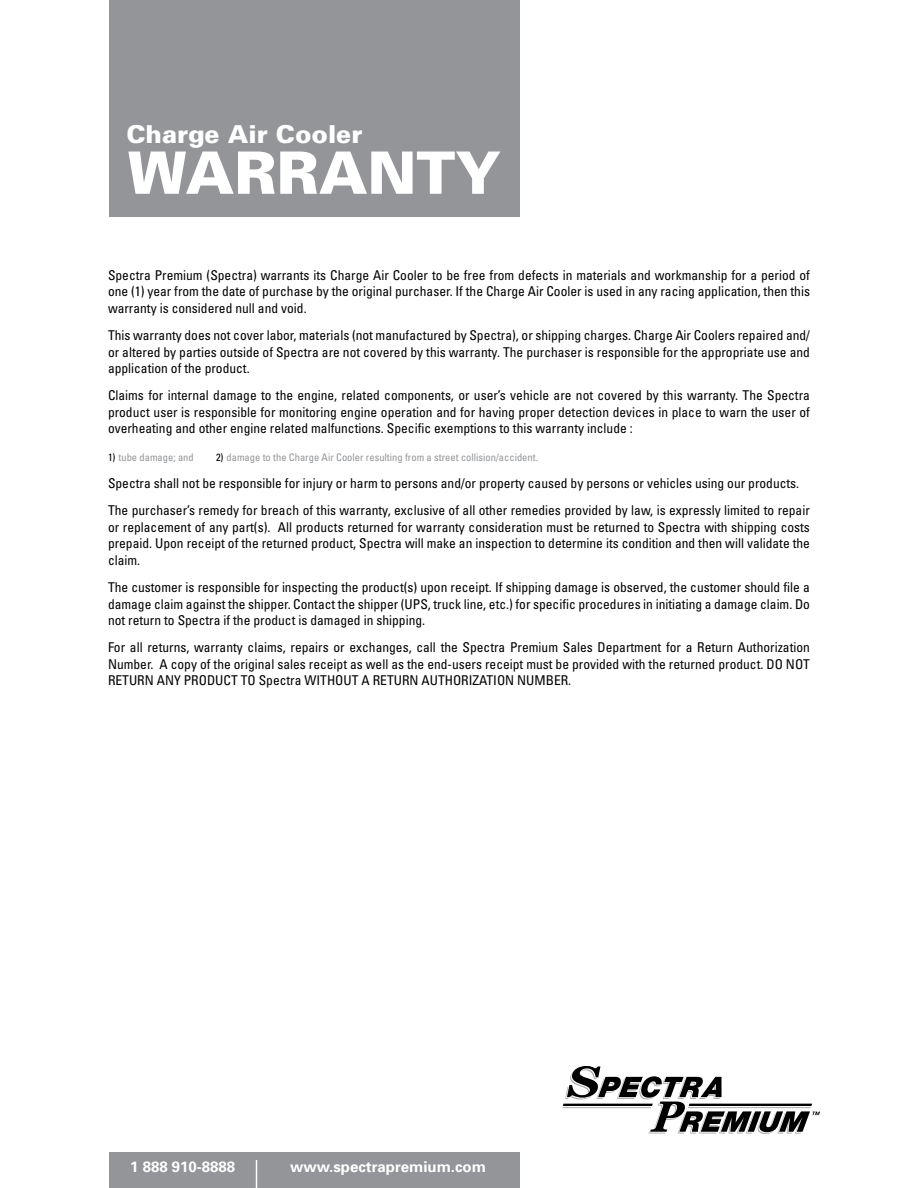
<style>
.page{position:relative;width:918px;height:1188px;background:#fff}
.page>*{position:absolute;margin:0;border:0;box-sizing:border-box;transform-origin:0 0}
.t1{font:900 58.5px "Univers";color:#fff}
.t2{font:900 24.75px "Univers";color:#fff}
.t3{font:700 15px "Univers";color:#fff}
.t4{font:condensed 13.5px/16.5px "Univers";color:#000;text-align:justify}
.t5{font:condensed 10.5px "Univers";color:#939598}
.s1{color:#000}
</style>
<div class="page">
<div style="left:109px;top:1152px;width:410px;height:36px;background:#939598"></div>
<svg style="left:563px;top:1066px;width:257px;height:68px"></svg>
<div style="left:109px;top:0;width:410px;height:217px;background:#939598"></div>
<svg style="left:256px;top:1160px;width:1px;height:28px"></svg>
<h2 class="t2" style="left:126px;top:119px;width:238px">Charge Air Cooler</h2>
<h1 class="t1" style="left:128px;top:137px;width:375px">WARRANTY</h1>
<p class="t4" style="left:108px;top:267px;width:704px">Spectra Premium (Spectra) warrants its Charge Air Cooler to be free from defects in materials and workmanship for a period of one (1) year from the date of purchase by the original purchaser. If the Charge Air Cooler is used in any racing application, then this warranty is considered null and void.</p>
<p class="t4" style="left:108px;top:327px;width:704px">This warranty does not cover labor, materials (not manufactured by Spectra), or shipping charges. Charge Air Coolers repaired and/ or altered by parties outside of Spectra are not covered by this warranty. The purchaser is responsible for the appropriate use and application of the product.</p>
<p class="t4" style="left:108px;top:387px;width:704px">Claims for internal damage to the engine, related components, or user’s vehicle are not covered by this warranty. The Spectra product user is responsible for monitoring engine operation and for having proper detection devices in place to warn the user of overheating and other engine related malfunctions. Specific exemptions to this warranty include :</p>
<p class="t5" style="left:108px;top:450px;width:87px"><span class="s1">1)</span> tube damage; and</p>
<p class="t5" style="left:216px;top:450px;width:324px"><span class="s1">2)</span> damage to the Charge Air Cooler resulting from a street collision/accident.</p>
<p class="t4" style="left:108px;top:469px;width:703px;line-height:27.3px">Spectra shall not be responsible for injury or harm to persons and/or property caused by persons or vehicles using our products.<br>The purchaser’s remedy for breach of this warranty, exclusive of all other remedies provided by law, is expressly limited to repair</p>
<p class="t4" style="left:108px;top:519px;width:704px">or replacement of any part(s). All products returned for warranty consideration must be returned to Spectra with shipping costs prepaid. Upon receipt of the returned product, Spectra will make an inspection to determine its condition and then will validate the claim.</p>
<p class="t4" style="left:108px;top:579px;width:704px">The customer is responsible for inspecting the product(s) upon receipt. If shipping damage is observed, the customer should file a damage claim against the shipper. Contact the shipper (UPS, truck line, etc.) for specific procedures in initiating a damage claim. Do not return to Spectra if the product is damaged in shipping.</p>
<p class="t4" style="left:108px;top:639px;width:703px">For all returns, warranty claims, repairs or exchanges, call the Spectra Premium Sales Department for a Return Authorization Number. A copy of the original sales receipt as well as the end-users receipt must be provided with the returned product. DO NOT RETURN ANY PRODUCT TO Spectra WITHOUT A RETURN AUTHORIZATION NUMBER.</p>
<p class="t3" style="left:130px;top:1157px;width:107px">1 888 910-8888</p>
<p class="t3" style="left:290px;top:1157px;width:197px">www.spectrapremium.com</p>
</div>
